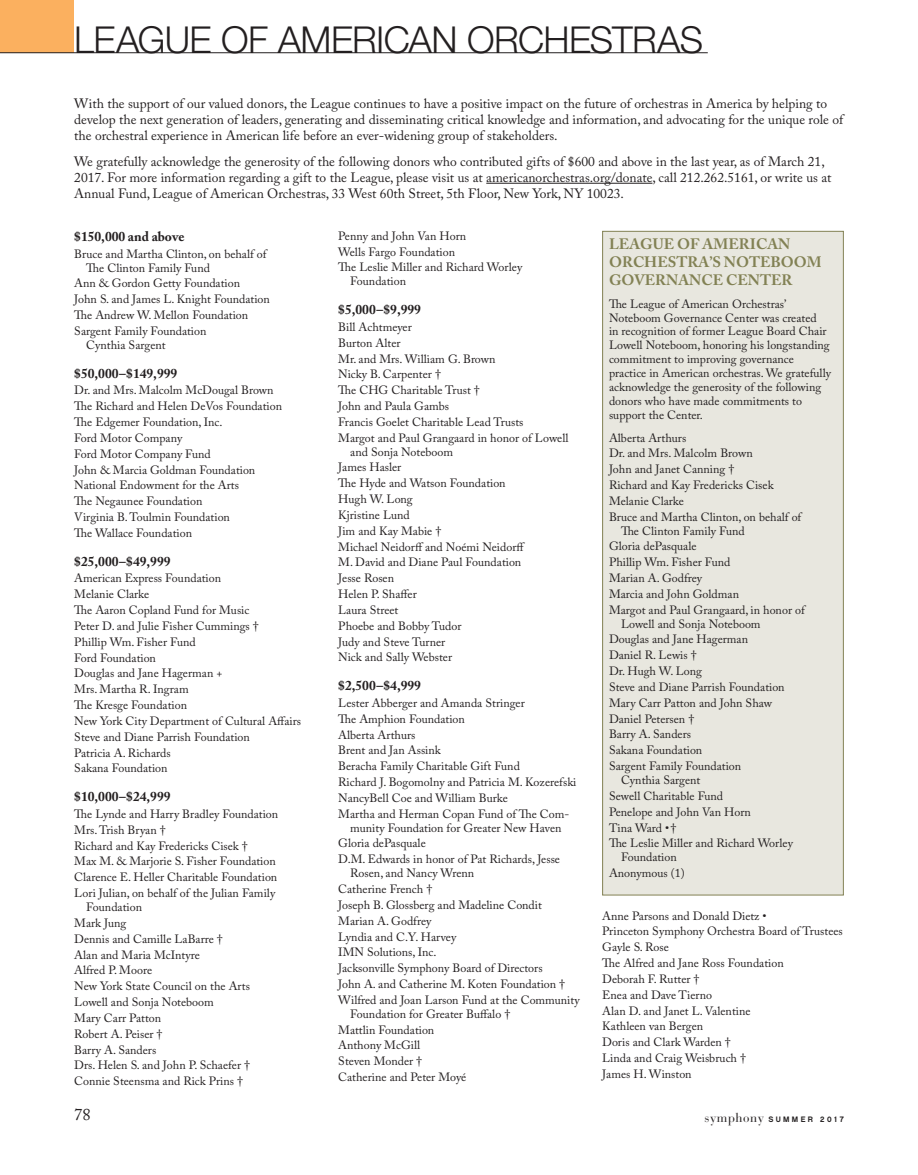
<style>
.page{position:relative;width:918px;height:1175px;background:#fff}
.page>*{position:absolute;margin:0;border:0;box-sizing:border-box;transform-origin:0 0}
.t1{font:300 37.2px "Helvetica Neue";letter-spacing:-.015em;color:#231f20}
.t2{font:16.5px "Adobe Caslon Pro";color:#231f20}
.t3{font:700 15px/18px "Adobe Caslon Pro";color:#828154}
.t4{font:13.5px/16.2px "Adobe Caslon Pro";color:#231f20}
.t5{font:700 13.5px "Adobe Caslon Pro";color:#231f20}
.t6{font:12px/15.9px "Adobe Caslon Pro";color:#231f20}
.t7{font:7.8px "Chalet New York Nineteen Sixty";letter-spacing:.3em;color:#231f20}
.s1{font-family:"Bauer Bodoni";font-size:12.75px}
</style>
<div class="page">
<div style="left:0;top:0;width:74px;height:52px;background:#fbb05f"></div>
<hr style="left:0;top:52px;width:708px;height:1px;background:#231f20">
<hr style="left:486px;top:183px;width:166px;height:1px;background:#231f20">
<div style="left:603px;top:231px;width:240px;height:664px;background:#e8e7df"></div>
<div style="left:602px;top:231px;width:242px;height:664px;border:1px solid #828154"></div>
<p class="t1" style="left:74px;top:17px;width:630px">LEAGUE OF AMERICAN ORCHESTRAS</p>
<p class="t4" style="left:74px;top:95px;width:771px">With the support of our valued donors, the League continues to have a positive impact on the future of orchestras in America by helping to develop the next generation of leaders, generating and disseminating critical knowledge and information, and advocating for the unique role of the orchestral experience in American life before an ever-widening group of stakeholders.</p>
<p class="t4" style="left:74px;top:153px;width:759px">We gratefully acknowledge the generosity of the following donors who contributed gifts of $600 and above in the last year, as of March 21,<br>2017. For more information regarding a gift to the League, please visit us at americanorchestras.org/donate, call 212.262.5161, or write us at<br>Annual Fund, League of American Orchestras, 33 West 60th Street, 5th Floor, New York, NY 10023.</p>
<p class="t3" style="left:609px;top:234px;width:214px">LEAGUE OF AMERICAN<br>ORCHESTRA’S NOTEBOOM<br>GOVERNANCE CENTER</p>
<p class="t6" style="left:609px;top:296px;width:224px;line-height:13.8px">The League of American Orchestras’ Noteboom Governance Center was created<br>in recognition of former League Board Chair Lowell Noteboom, honoring his longstanding commitment to improving governance practice in American orchestras. We gratefully acknowledge the generosity of the following donors who have made commitments to support the Center.</p>
<p class="t6" style="left:609px;top:429px;width:194px">Alberta Arthurs<br>Dr. and Mrs. Malcolm Brown<br>John and Janet Canning †<br>Richard and Kay Fredericks Cisek<br>Melanie Clarke<br>Bruce and Martha Clinton, on behalf of</p>
<p class="t6" style="left:609px;top:522px;width:197px;text-indent:12px">The Clinton Family Fund<br>Gloria dePasquale<br>Phillip Wm. Fisher Fund<br>Marian A. Godfrey<br>Marcia and John Goldman<br>Margot and Paul Grangaard, in honor of</p>
<p class="t6" style="left:609px;top:615px;width:177px;text-indent:12px">Lowell and Sonja Noteboom<br>Douglas and Jane Hagerman<br>Daniel R. Lewis †<br>Dr. Hugh W. Long<br>Steve and Diane Parrish Foundation<br>Mary Carr Patton and John Shaw<br>Daniel Petersen †<br>Barry A. Sanders<br>Sakana Foundation<br>Sargent Family Foundation</p>
<p class="t6" style="left:609px;top:772px;width:186px;text-indent:12px">Cynthia Sargent<br>Sewell Charitable Fund<br>Penelope and John Van Horn<br>Tina Ward •†<br>The Leslie Miller and Richard Worley</p>
<p class="t6" style="left:609px;top:849px;width:77px;text-align:center">Foundation<br>Anonymous (1)</p>
<p class="t5" style="left:74px;top:228px;width:112px">$150,000 and above</p>
<p class="t6" style="left:86px;top:247px;width:182px;line-height:13.8px;text-indent:-12px">Bruce and Martha Clinton, on behalf of<br>The Clinton Family Fund</p>
<p class="t6" style="left:74px;top:275px;width:197px">Ann &amp; Gordon Getty Foundation<br>John S. and James L. Knight Foundation<br>The Andrew W. Mellon Foundation<br>Sargent Family Foundation</p>
<p class="t6" style="left:86px;top:337px;width:81px">Cynthia Sargent</p>
<p class="t5" style="left:74px;top:365px;width:105px">$50,000–$149,999</p>
<p class="t6" style="left:74px;top:382px;width:209px">Dr. and Mrs. Malcolm McDougal Brown<br>The Richard and Helen DeVos Foundation<br>The Edgemer Foundation, Inc.<br>Ford Motor Company<br>Ford Motor Company Fund<br>John &amp; Marcia Goldman Foundation<br>National Endowment for the Arts<br>The Negaunee Foundation<br>Virginia B. Toulmin Foundation<br>The Wallace Foundation</p>
<p class="t5" style="left:74px;top:553px;width:98px">$25,000–$49,999</p>
<p class="t6" style="left:74px;top:570px;width:228px">American Express Foundation<br>Melanie Clarke<br>The Aaron Copland Fund for Music<br>Peter D. and Julie Fisher Cummings †<br>Phillip Wm. Fisher Fund<br>Ford Foundation<br>Douglas and Jane Hagerman +<br>Mrs. Martha R. Ingram<br>The Kresge Foundation<br>New York City Department of Cultural Affairs<br>Steve and Diane Parrish Foundation<br>Patricia A. Richards<br>Sakana Foundation</p>
<p class="t5" style="left:74px;top:788px;width:98px">$10,000–$24,999</p>
<p class="t6" style="left:74px;top:806px;width:206px">The Lynde and Harry Bradley Foundation Mrs. Trish Bryan †<br>Richard and Kay Fredericks Cisek †<br>Max M. &amp; Marjorie S. Fisher Foundation Clarence E. Heller Charitable Foundation Lori Julian, on behalf of the Julian Family</p>
<p class="t6" style="left:74px;top:899px;width:177px;text-indent:12px">Foundation<br>Mark Jung<br>Dennis and Camille LaBarre †<br>Alan and Maria McIntyre<br>Alfred P. Moore<br>New York State Council on the Arts<br>Lowell and Sonja Noteboom<br>Mary Carr Patton<br>Robert A. Peiser †<br>Barry A. Sanders<br>Drs. Helen S. and John P. Schaefer †<br>Connie Steensma and Rick Prins †</p>
<p class="t6" style="left:338px;top:228px;width:186px">Penny and John Van Horn<br>Wells Fargo Foundation<br>The Leslie Miller and Richard Worley</p>
<p class="t6" style="left:350px;top:273px;width:57px">Foundation</p>
<p class="t5" style="left:338px;top:301px;width:84px">$5,000–$9,999</p>
<p class="t6" style="left:338px;top:319px;width:232px">Bill Achtmeyer<br>Burton Alter<br>Mr. and Mrs. William G. Brown<br>Nicky B. Carpenter †<br>The CHG Charitable Trust †<br>John and Paula Gambs<br>Francis Goelet Charitable Lead Trusts<br>Margot and Paul Grangaard in honor of Lowell</p>
<p class="t6" style="left:338px;top:443px;width:188px;text-indent:12px">and Sonja Noteboom<br>James Hasler<br>The Hyde and Watson Foundation<br>Hugh W. Long<br>Kjristine Lund<br>Jim and Kay Mabie †<br>Michael Neidorff and Noémi Neidorff<br>M. David and Diane Paul Foundation<br>Jesse Rosen<br>Helen P. Shaffer<br>Laura Street<br>Phoebe and Bobby Tudor<br>Judy and Steve Turner<br>Nick and Sally Webster</p>
<p class="t5" style="left:338px;top:677px;width:84px">$2,500–$4,999</p>
<p class="t6" style="left:338px;top:695px;width:240px">Lester Abberger and Amanda Stringer<br>The Amphion Foundation<br>Alberta Arthurs<br>Brent and Jan Assink<br>Beracha Family Charitable Gift Fund<br>Richard J. Bogomolny and Patricia M. Kozerefski<br>NancyBell Coe and William Burke<br>Martha and Herman Copan Fund of The Com-</p>
<p class="t6" style="left:338px;top:819px;width:225px;text-indent:12px">munity Foundation for Greater New Haven<br>Gloria dePasquale<br>D.M. Edwards in honor of Pat Richards, Jesse</p>
<p class="t6" style="left:338px;top:865px;width:243px;text-indent:12px">Rosen, and Nancy Wrenn<br>Catherine French †<br>Joseph B. Glossberg and Madeline Condit<br>Marian A. Godfrey<br>Lyndia and C.Y. Harvey<br>IMN Solutions, Inc.<br>Jacksonville Symphony Board of Directors<br>John A. and Catherine M. Koten Foundation †<br>Wilfred and Joan Larson Fund at the Community</p>
<p class="t6" style="left:338px;top:1005px;width:174px;text-indent:12px">Foundation for Greater Buffalo †<br>Mattlin Foundation<br>Anthony McGill<br>Steven Monder †<br>Catherine and Peter Moyé</p>
<p class="t6" style="left:602px;top:907px;width:242px">Anne Parsons and Donald Dietz •<br>Princeton Symphony Orchestra Board of Trustees<br>Gayle S. Rose<br>The Alfred and Jane Ross Foundation<br>Deborah F. Rutter †<br>Enea and Dave Tierno<br>Alan D. and Janet L. Valentine<br>Kathleen van Bergen<br>Doris and Clark Warden †<br>Linda and Craig Weisbruch †<br>James H. Winston</p>
<p class="t2" style="left:74px;top:1104px;width:18px">78</p>
<p class="t7" style="left:705px;top:1114px;width:141px"><span class="s1">symphony</span> SUMMER 2017</p>
</div>
